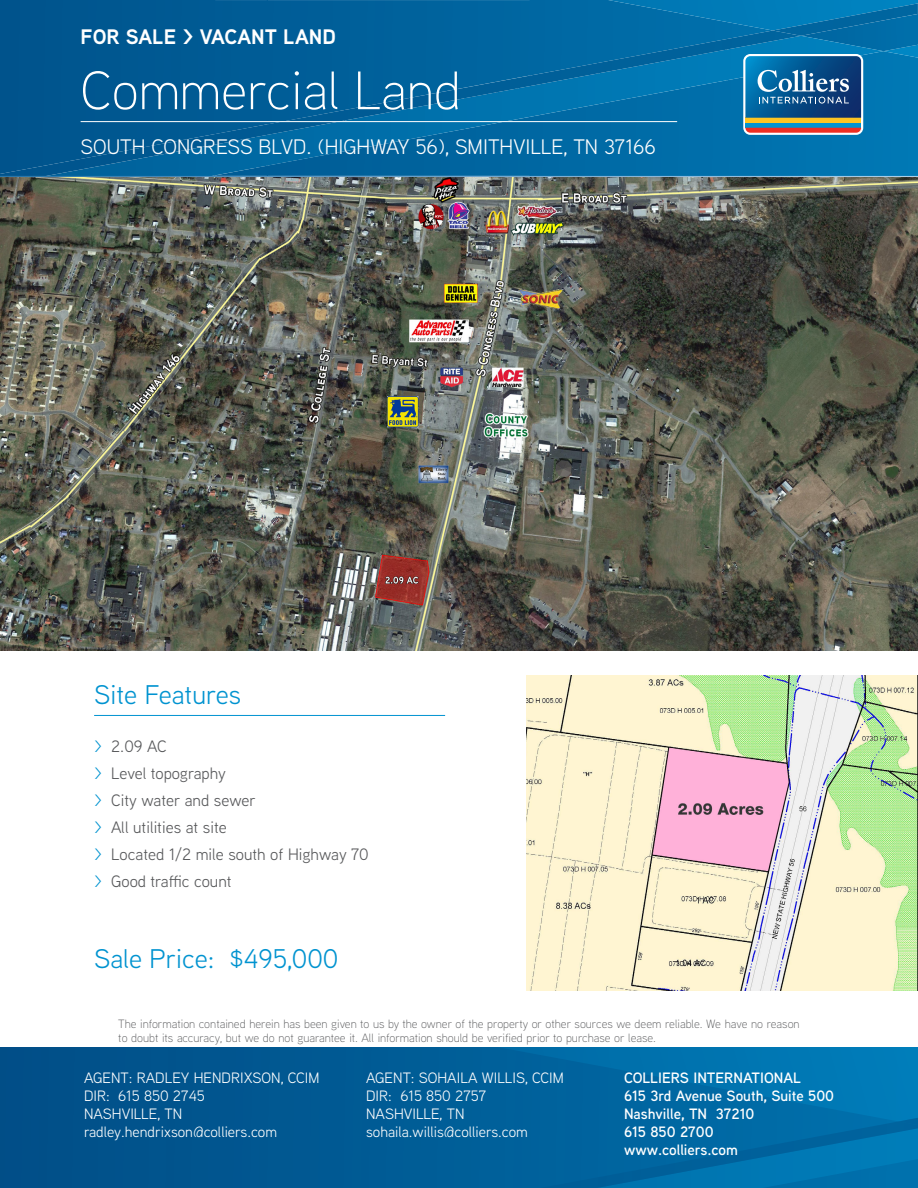
<style>
.page{position:relative;width:918px;height:1188px;background:#fff}
.page>*{position:absolute;margin:0;border:0;box-sizing:border-box;transform-origin:0 0}
.Property_Headline{font:300 54px "Aaux Next";color:#fff}
.subheads{font:27px "Aaux Next";color:#0093d0}
.for_sale{font:21px "Aaux Next";color:#fff}
.for_sale-2{font:700 21px "Aaux Next";color:#fff}
.grey_bullets{font:16.5px/27px "Aaux Next";color:#57585a}
.t1{font:15px "Aaux Next";color:#fff}
.address{font:600 15px "Aaux Next";color:#fff}
.t2{font:300 12px/13.5px "Aaux Next";color:#57585a}
.s1{color:#0093d0}
</style>
<div class="page">
<div style="left:0;top:1047px;width:918px;height:141px;background:linear-gradient(to right,#014b84,#0076b2)"></div>
<img style="left:0;top:0;width:918px;height:650px">
<img style="left:884px;top:51px;width:34px;height:7px">
<img style="left:608px;top:0;width:310px;height:30px">
<img style="left:884px;top:36px;width:34px;height:15px">
<img style="left:773px;top:3px;width:145px;height:33px">
<img style="left:517px;top:49px;width:210px;height:70px">
<img style="left:726px;top:36px;width:158px;height:44px">
<img style="left:255px;top:98px;width:210px;height:70px">
<img style="left:464px;top:92px;width:54px;height:37px">
<img style="left:243px;top:140px;width:13px;height:36px">
<img style="left:496px;top:63px;width:103px;height:29px">
<img style="left:598px;top:30px;width:203px;height:44px">
<img style="left:242px;top:110px;width:103px;height:30px">
<img style="left:344px;top:82px;width:153px;height:39px">
<img style="left:0;top:129px;width:243px;height:47px">
<svg style="left:743px;top:54px;width:120px;height:81px;background:#4b7796"></svg>
<hr style="left:94px;top:715px;width:351px;height:1px;background:#0093d0">
<hr style="left:81px;top:121px;width:596px;height:1px;background:#fff">
<img style="left:526px;top:675px;width:392px;height:315px">
<p class="for_sale-2" style="left:81px;top:22px;width:257px">FOR SALE &gt; VACANT LAND</p>
<p class="Property_Headline" style="left:81px;top:55px;width:382px">Commercial Land</p>
<p class="for_sale" style="left:81px;top:133px;width:577px">SOUTH CONGRESS BLVD. (HIGHWAY 56), SMITHVILLE, TN 37166</p>
<p class="subheads" style="left:94px;top:676px;width:148px">Site Features</p>
<p class="grey_bullets" style="left:94px;top:732px;width:74px"><span class="s1">&gt;</span> 2.09 AC</p>
<p class="grey_bullets" style="left:94px;top:759px;width:133px"><span class="s1">&gt;</span> Level topography</p>
<p class="grey_bullets" style="left:94px;top:786px;width:163px"><span class="s1">&gt;</span> City water and sewer</p>
<p class="grey_bullets" style="left:94px;top:813px;width:276px"><span class="s1">&gt;</span> All utilities at site<br><span class="s1">&gt;</span> Located 1/2 mile south of Highway 70</p>
<p class="grey_bullets" style="left:94px;top:867px;width:139px"><span class="s1">&gt;</span> Good traffic count</p>
<p class="subheads" style="left:94px;top:940px;width:246px">Sale Price: $495,000</p>
<p class="t2" style="left:118px;top:1017px;width:683px">The information contained herein has been given to us by the owner of the property or other sources we deem reliable. We have no reason to doubt its accuracy, but we do not guarantee it. All information should be verified prior to purchase or lease.</p>
<p class="t1" style="left:366px;top:1067px;width:199px">AGENT: SOHAILA WILLIS, CCIM</p>
<p class="t1" style="left:366px;top:1085px;width:122px">DIR: 615 850 2757</p>
<p class="t1" style="left:366px;top:1103px;width:100px">NASHVILLE, TN</p>
<p class="t1" style="left:366px;top:1121px;width:163px">sohaila.willis@colliers.com</p>
<p class="t1" style="left:84px;top:1068px;width:237px">AGENT: RADLEY HENDRIXSON, CCIM</p>
<p class="t1" style="left:84px;top:1086px;width:122px">DIR: 615 850 2745</p>
<p class="t1" style="left:84px;top:1104px;width:100px">NASHVILLE, TN</p>
<p class="t1" style="left:84px;top:1122px;width:195px">radley.hendrixson@colliers.com</p>
<p class="address" style="left:624px;top:1067px;width:179px">COLLIERS INTERNATIONAL</p>
<p class="address" style="left:624px;top:1085px;width:212px">615 3rd Avenue South, Suite 500</p>
<p class="address" style="left:624px;top:1103px;width:132px">Nashville, TN 37210</p>
<p class="address" style="left:624px;top:1121px;width:91px">615 850 2700</p>
<p class="address" style="left:624px;top:1139px;width:115px">www.colliers.com</p>
</div>
